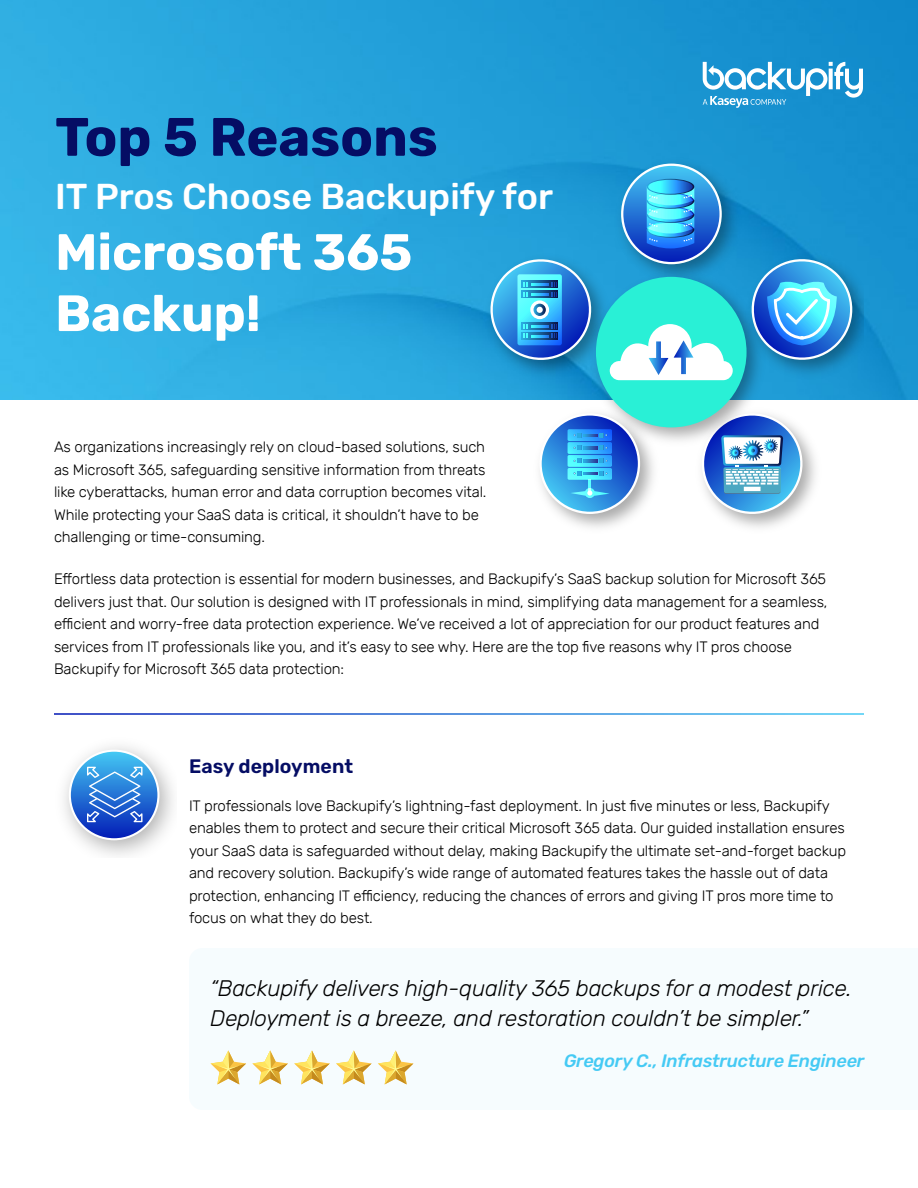
<style>
.page{position:relative;width:918px;height:1188px;background:#fff}
.page>*{position:absolute;margin:0;border:0;box-sizing:border-box;transform-origin:0 0}
.t1{font:700 54px "Rubik";color:#050d64}
.t2{font:700 51px/61.2px "Rubik";color:#fff}
.t3{font:500 36px "Rubik";color:#fff}
.t4{font:italic 300 22.5px/30px "Rubik";letter-spacing:-.01em;color:#000}
.t5{font:600 19.5px "Rubik";letter-spacing:.005em;color:#050d64}
.t6{font:italic 500 18px "Rubik";letter-spacing:-.01em;color:#45caf4}
.t7{font:300 15px/22.5px "Rubik";letter-spacing:-.01em;color:#000}
</style>
<div class="page">
<img style="left:0;top:0;width:918px;height:400px">
<svg style="left:703px;top:62px;width:160px;height:46px"></svg>
<svg style="left:211px;top:1051px;width:35px;height:33px"></svg>
<svg style="left:294px;top:1051px;width:36px;height:33px"></svg>
<svg style="left:252px;top:1051px;width:36px;height:33px"></svg>
<svg style="left:336px;top:1051px;width:36px;height:33px"></svg>
<svg style="left:378px;top:1051px;width:35px;height:33px"></svg>
<img style="left:746px;top:248px;width:118px;height:136px">
<svg style="left:746px;top:252px;width:113px;height:111px;background:#41a5de"></svg>
<img style="left:610px;top:152px;width:136px;height:114px">
<svg style="left:622px;top:165px;width:99px;height:98px;background:#327bd7"></svg>
<div style="left:621px;top:164px;width:101px;height:100px;border:2px solid #fff;border-radius:50%"></div>
<svg style="left:647px;top:179px;width:47px;height:69px;background:#42bdef"></svg>
<img style="left:479px;top:248px;width:137px;height:136px">
<svg style="left:484px;top:252px;width:114px;height:112px;background:#3696d6"></svg>
<hr style="left:531px;top:335px;width:17px;height:3px;background:#fff">
<svg style="left:698px;top:412px;width:111px;height:109px"></svg>
<img style="left:539px;top:452px;width:115px;height:76px">
<svg style="left:541px;top:414px;width:98px;height:99px;background:#3588dc"></svg>
<div style="left:539px;top:413px;width:101px;height:101px;border:2px solid #fff;border-radius:50%"></div>
<svg style="left:568px;top:429px;width:44px;height:12px"></svg>
<svg style="left:568px;top:442px;width:44px;height:12px"></svg>
<svg style="left:568px;top:455px;width:44px;height:12px"></svg>
<svg style="left:568px;top:468px;width:44px;height:12px"></svg>
<svg style="left:573px;top:433px;width:12px;height:4px"></svg>
<svg style="left:573px;top:446px;width:12px;height:4px"></svg>
<svg style="left:573px;top:459px;width:34px;height:4px"></svg>
<svg style="left:570px;top:471px;width:40px;height:27px"></svg>
<img style="left:585px;top:266px;width:186px;height:186px">
<div style="left:596px;top:277px;width:151px;height:150px;background:#29f0d6;border-radius:50%"></div>
<svg style="left:610px;top:324px;width:123px;height:56px"></svg>
<img style="left:64px;top:746px;width:109px;height:109px">
<svg style="left:70px;top:751px;width:88px;height:88px;background:#2e78d6"></svg>
<div style="left:69px;top:750px;width:90px;height:90px;border:2px solid #fff;border-radius:50%"></div>
<svg style="left:87px;top:767px;width:56px;height:55px;background:#4c8ddd"></svg>
<h1 class="t1" style="left:55px;top:106px;width:384px">Top 5 Reasons</h1>
<h3 class="t3" style="left:55px;top:176px;width:499px">IT Pros Choose Backupify for</h3>
<h2 class="t2" style="left:55px;top:223px;width:359px">Microsoft 365<br>Backup!</h2>
<p class="t7" style="left:54px;top:436px;width:434px">As organizations increasingly rely on cloud-based solutions, such as Microsoft 365, safeguarding sensitive information from threats like cyberattacks, human error and data corruption becomes vital.<br>While protecting your SaaS data is critical, it shouldn’t have to be challenging or time-consuming.</p>
<p class="t7" style="left:54px;top:568px;width:775px">Effortless data protection is essential for modern businesses, and Backupify’s SaaS backup solution for Microsoft 365 delivers just that. Our solution is designed with IT professionals in mind, simplifying data management for a seamless, efficient and worry-free data protection experience. We’ve received a lot of appreciation for our product features and services from IT professionals like you, and it’s easy to see why. Here are the top five reasons why IT pros choose Backupify for Microsoft 365 data protection:</p>
<h3 class="t5" style="left:189px;top:755px;width:166px">Easy deployment</h3>
<p class="t7" style="left:189px;top:794px;width:659px">IT professionals love Backupify’s lightning-fast deployment. In just five minutes or less, Backupify enables them to protect and secure their critical Microsoft 365 data. Our guided installation ensures your SaaS data is safeguarded without delay, making Backupify the ultimate set-and-forget backup and recovery solution. Backupify’s wide range of automated features takes the hassle out of data protection, enhancing IT efficiency, reducing the chances of errors and giving IT pros more time to focus on what they do best.</p>
<h3 class="t4" style="left:210px;top:974px;width:643px">“Backupify delivers high-quality 365 backups for a modest price.<br>Deployment is a breeze, and restoration couldn’t be simpler.”</h3>
<p class="t6" style="left:564px;top:1050px;width:302px">Gregory C., Infrastructure Engineer</p>
</div>
